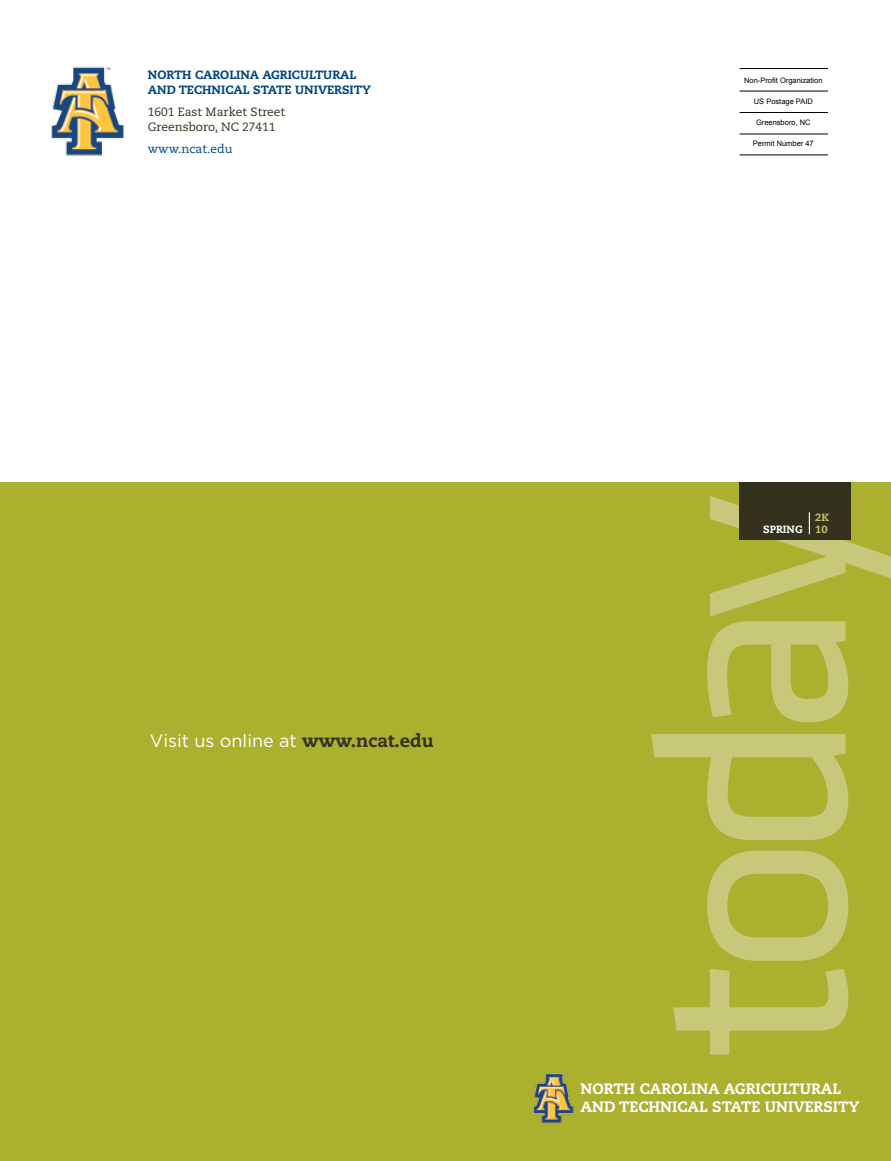
<style>
.page{position:relative;width:891px;height:1161px;background:#fff}
.page>*{position:absolute;margin:0;border:0;box-sizing:border-box;transform-origin:0 0}
.t1{font:278.7px "Klavika Basic";letter-spacing:-.07em;color:#c7c87a}
.t2{font:18px "Gotham";color:#fff}
.t3{font:800 15px/18px "Caecilia";color:#fff}
.t4{font:800 12px/15px "Caecilia";color:#004684}
.t5{font:12px/15px "Caecilia";color:#34321c}
.t6{font:12px "Caecilia";color:#004684}
.t7{font:800 10.5px/12px "Caecilia";color:#fff;text-align:right}
.t8{font:7.5px "Arial";color:#000}
.s1{font-family:"Caecilia";font-weight:800;color:#34321c}
.s2{color:#c1c36b}
</style>
<div class="page">
<img style="left:51px;top:66px;width:74px;height:90px">
<hr style="left:740px;top:68px;width:88px;height:1px;background:#000">
<hr style="left:740px;top:91px;width:88px;height:1px;background:#000">
<hr style="left:740px;top:112px;width:88px;height:1px;background:#000">
<hr style="left:740px;top:134px;width:88px;height:1px;background:#000">
<hr style="left:740px;top:155px;width:88px;height:1px;background:#000">
<div style="left:0;top:482px;width:891px;height:679px;background:#abb02f"></div>
<img style="left:533px;top:1073px;width:41px;height:50px">
<div style="left:739px;top:482px;width:111px;height:57px;background:#34321c"></div>
<svg style="left:809px;top:512px;width:1px;height:22px"></svg>
<h3 class="t4" style="left:148px;top:67px;width:225px">NORTH CAROLINA AGRICULTURAL<br>AND TECHNICAL STATE UNIVERSITY</h3>
<h3 class="t5" style="left:148px;top:104px;width:139px">1601 East Market Street<br>Greensboro, NC 27411</h3>
<h3 class="t6" style="left:148px;top:141px;width:86px">www.ncat.edu</h3>
<h2 class="t2" style="left:150px;top:730px;width:286px">Visit us online at <span class="s1">www.ncat.edu</span></h2>
<p class="t8" style="left:744px;top:76px;width:80px">Non-Profit Organization</p>
<p class="t8" style="left:754px;top:97px;width:61px">US Postage PAID</p>
<p class="t8" style="left:756px;top:118px;width:56px">Greensboro, NC</p>
<p class="t8" style="left:753px;top:139px;width:62px">Permit Number 47</p>
<h1 class="t1" style="left:571px;top:1062px;width:569px;rotate:-90deg">today</h1>
<h3 class="t7" style="left:763px;top:511px;width:67px"><span class="s2">2K<br></span>SPRING <span class="s2">10</span></h3>
<h3 class="t3" style="left:581px;top:1080px;width:280px">NORTH CAROLINA AGRICULTURAL<br>AND TECHNICAL STATE UNIVERSITY</h3>
</div>
